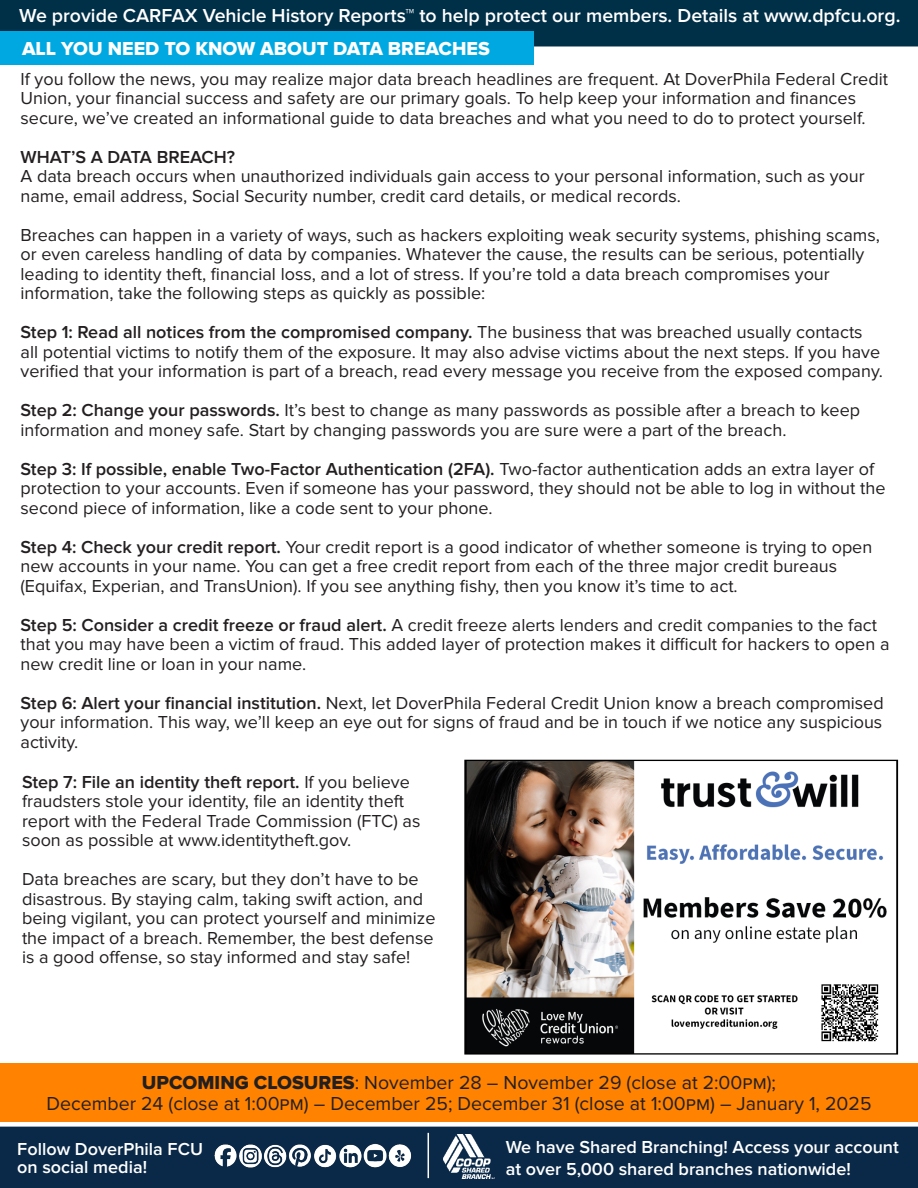
<style>
.page{position:relative;width:918px;height:1188px;background:#fff}
.page>*{position:absolute;margin:0;border:0;box-sizing:border-box;transform-origin:0 0}
.t1{font:19.5px "Proxima Nova";color:#231f20}
.t2{font:600 19.5px "Proxima Nova";color:#fff}
.t3{font:19.5px "Proxima Nova Extrabld";color:#fff}
.t4{font:18px/19.5px "Proxima Nova";color:#231f20}
.t5{font:600 18px/21.6px "Proxima Nova";color:#fff}
.t6{font:600 18px "Proxima Nova";color:#231f20}
.s1{font-weight:600}
.s2{font-family:"Proxima Nova Extrabld"}
</style>
<div class="page">
<div style="left:0;top:1064px;width:918px;height:58px;background:#ff8200"></div>
<img style="left:466px;top:762px;width:421px;height:291px">
<div style="left:464px;top:760px;width:434px;height:295px;border:1px solid #000"></div>
<div style="left:0;top:1127px;width:918px;height:61px;background:#0a2948"></div>
<div style="left:0;top:0;width:918px;height:46px;background:#002f48"></div>
<img style="left:443px;top:1135px;width:52px;height:44px">
<hr style="left:428px;top:1133px;width:1px;height:45px;background:#fff">
<img style="left:204px;top:1138px;width:209px;height:35px">
<div style="left:0;top:31px;width:534px;height:33px;background:#00a8e2"></div>
<p class="t2" style="left:19px;top:7px;width:883px">We provide CARFAX Vehicle History Reports™ to help protect our members. Details at www.dpfcu.org.</p>
<p class="t3" style="left:22px;top:37px;width:469px">ALL YOU NEED TO KNOW ABOUT DATA BREACHES</p>
<p class="t4" style="left:21px;top:70px;width:869px">If you follow the news, you may realize major data breach headlines are frequent. At DoverPhila Federal Credit<br>Union, your financial success and safety are our primary goals. To help keep your information and finances secure, we’ve created an informational guide to data breaches and what you need to do to protect yourself.</p>
<p class="t6" style="left:21px;top:149px;width:216px">WHAT’S A DATA BREACH?</p>
<p class="t4" style="left:21px;top:167px;width:846px">A data breach occurs when unauthorized individuals gain access to your personal information, such as your name, email address, Social Security number, credit card details, or medical records.</p>
<p class="t4" style="left:21px;top:226px;width:861px">Breaches can happen in a variety of ways, such as hackers exploiting weak security systems, phishing scams, or even careless handling of data by companies. Whatever the cause, the results can be serious, potentially leading to identity theft, financial loss, and a lot of stress. If you’re told a data breach compromises your information, take the following steps as quickly as possible:</p>
<p class="t4" style="left:21px;top:323px;width:864px"><span class="s1">Step 1: Read all notices from the compromised company.</span> The business that was breached usually contacts all potential victims to notify them of the exposure. It may also advise victims about the next steps. If you have verified that your information is part of a breach, read every message you receive from the exposed company.</p>
<p class="t4" style="left:21px;top:401px;width:841px"><span class="s1">Step 2: Change your passwords.</span> It’s best to change as many passwords as possible after a breach to keep information and money safe. Start by changing passwords you are sure were a part of the breach.</p>
<p class="t4" style="left:21px;top:460px;width:866px"><span class="s1">Step 3: If possible, enable Two-Factor Authentication (2FA).</span> Two-factor authentication adds an extra layer of protection to your accounts. Even if someone has your password, they should not be able to log in without the second piece of information, like a code sent to your phone.</p>
<p class="t4" style="left:21px;top:538px;width:853px"><span class="s1">Step 4: Check your credit report.</span> Your credit report is a good indicator of whether someone is trying to open new accounts in your name. You can get a free credit report from each of the three major credit bureaus (Equifax, Experian, and TransUnion). If you see anything fishy, then you know it’s time to act.</p>
<p class="t4" style="left:21px;top:616px;width:871px"><span class="s1">Step 5: Consider a credit freeze or fraud alert.</span> A credit freeze alerts lenders and credit companies to the fact that you may have been a victim of fraud. This added layer of protection makes it difficult for hackers to open a new credit line or loan in your name.</p>
<p class="t4" style="left:21px;top:694px;width:865px;text-align:justify"><span class="s1">Step 6: Alert your financial institution.</span> Next, let DoverPhila Federal Credit Union know a breach compromised your information. This way, we’ll keep an eye out for signs of fraud and be in touch if we notice any suspicious activity.</p>
<p class="t4" style="left:22px;top:773px;width:400px"><span class="s1">Step 7: File an identity theft report.</span> If you believe fraudsters stole your identity, file an identity theft report with the Federal Trade Commission (FTC) as soon as possible at www.identitytheft.gov.</p>
<p class="t4" style="left:22px;top:870px;width:415px">Data breaches are scary, but they don’t have to be disastrous. By staying calm, taking swift action, and being vigilant, you can protect yourself and minimize the impact of a breach. Remember, the best defense is a good offense, so stay informed and stay safe!</p>
<p class="t1" style="left:142px;top:1073px;width:636px"><span class="s2">UPCOMING CLOSURES</span>: November 28 – November 29 (close at 2:00pm);</p>
<p class="t1" style="left:46px;top:1094px;width:827px">December 24 (close at 1:00pm) – December 25; December 31 (close at 1:00pm) – January 1, 2025</p>
<p class="t5" style="left:17px;top:1139px;width:187px">Follow DoverPhila FCU</p>
<p class="t5" style="left:17px;top:1157px;width:131px">on social media!</p>
<p class="t5" style="left:506px;top:1137px;width:395px">We have Shared Branching! Access your account at over 5,000 shared branches nationwide!</p>
</div>
